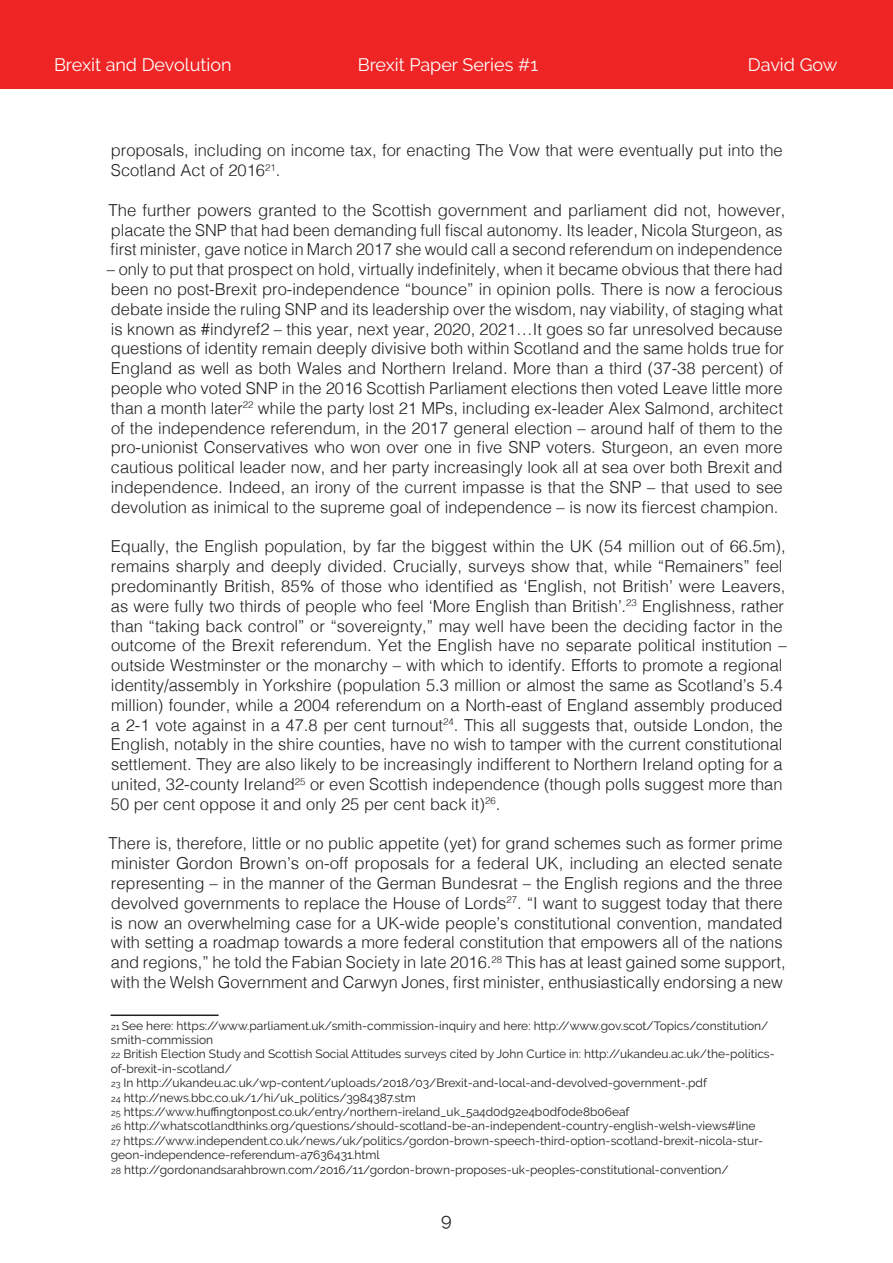
<style>
.page{position:relative;width:893px;height:1263px;background:#fff}
.page>*{position:absolute;margin:0;border:0;box-sizing:border-box;transform-origin:0 0}
.t1{font:18px "Raleway";color:#fff}
.t2{font:18px "Raleway";color:#231f20}
.t3{font:300 16.5px/19.8px "Helvetica";color:#231f20}
.t4{font:12px/14.4px "Raleway";color:#231f20}
.s1{font-size:9px}
</style>
<div class="page">
<div style="left:0;top:0;width:893px;height:89px;background:#ee2524"></div>
<hr style="left:111px;top:1014px;width:108px;height:2px;background:#231f20">
<p class="t1" style="left:54px;top:54px;width:179px">Brexit and Devolution</p>
<p class="t1" style="left:358px;top:54px;width:182px">Brexit Paper Series #1</p>
<p class="t1" style="left:748px;top:54px;width:91px">David Gow</p>
<p class="t3" style="left:111px;top:139px;width:673px">proposals, including on income tax, for enacting The Vow that were eventually put into the<br>Scotland Act of 2016<sup>21</sup>.</p>
<p class="t3" style="left:109px;top:199px;width:678px">The further powers granted to the Scottish government and parliament did not, however, placate the SNP that had been demanding full fiscal autonomy. Its leader, Nicola Sturgeon, as first minister, gave notice in March 2017 she would call a second referendum on independence</p>
<p class="t3" style="left:107px;top:258px;width:678px;text-align:justify">– only to put that prospect on hold, virtually indefinitely, when it became obvious that there had been no post-Brexit pro-independence “bounce” in opinion polls. There is now a ferocious debate inside the ruling SNP and its leadership over the wisdom, nay viability, of staging what is known as #indyref2 – this year, next year, 2020, 2021…It goes so far unresolved because questions of identity remain deeply divisive both within Scotland and the same holds true for England as well as both Wales and Northern Ireland. More than a third (37-38 percent) of people who voted SNP in the 2016 Scottish Parliament elections then voted Leave little more than a month later<sup>22</sup> while the party lost 21 MPs, including ex-leader Alex Salmond, architect of the independence referendum, in the 2017 general election – around half of them to the pro-unionist Conservatives who won over one in five SNP voters. Sturgeon, an even more cautious political leader now, and her party increasingly look all at sea over both Brexit and independence. Indeed, an irony of the current impasse is that the SNP – that used to see devolution as inimical to the supreme goal of independence – is now its fiercest champion.</p>
<p class="t3" style="left:111px;top:535px;width:677px">Equally, the English population, by far the biggest within the UK (54 million out of 66.5m), remains sharply and deeply divided. Crucially, surveys show that, while “Remainers” feel predominantly British, 85% of those who identified as ‘English, not British’ were Leavers, as were fully two thirds of people who feel ‘More English than British’.<sup>23</sup> Englishness, rather than “taking back control” or “sovereignty,” may well have been the deciding factor in the outcome of the Brexit referendum. Yet the English have no separate political institution – outside Westminster or the monarchy – with which to identify. Efforts to promote a regional identity/assembly in Yorkshire (population 5.3 million or almost the same as Scotland’s 5.4 million) founder, while a 2004 referendum on a North-east of England assembly produced a 2-1 vote against in a 47.8 per cent turnout<sup>24</sup>. This all suggests that, outside London, the English, notably in the shire counties, have no wish to tamper with the current constitutional settlement. They are also likely to be increasingly indifferent to Northern Ireland opting for a united, 32-county Ireland<sup>25</sup> or even Scottish independence (though polls suggest more than 50 per cent oppose it and only 25 per cent back it)<sup>26</sup>.</p>
<p class="t3" style="left:109px;top:832px;width:678px">There is, therefore, little or no public appetite (yet) for grand schemes such as former prime minister Gordon Brown’s on-off proposals for a federal UK, including an elected senate representing – in the manner of the German Bundesrat – the English regions and the three devolved governments to replace the House of Lords<sup>27</sup>. “I want to suggest today that there is now an overwhelming case for a UK-wide people’s constitutional convention, mandated with setting a roadmap towards a more federal constitution that empowers all of the nations and regions,” he told the Fabian Society in late 2016.<sup>28</sup> This has at least gained some support, with the Welsh Government and Carwyn Jones, first minister, enthusiastically endorsing a new</p>
<p class="t4" style="left:111px;top:1018px;width:666px"><span class="s1">21</span> See here: https://www.parliament.uk/smith-commission-inquiry and here: http://www.gov.scot/Topics/constitution/ smith-commission<br><span class="s1">22</span> British Election Study and Scottish Social Attitudes surveys cited by John Curtice in: http://ukandeu.ac.uk/the-politics&shy;of-brexit-in-scotland/<br><span class="s1">23</span> In http://ukandeu.ac.uk/wp-content/uploads/2018/03/Brexit-and-local-and-devolved-government-.pdf<br><span class="s1">24</span> http://news.bbc.co.uk/1/hi/uk_politics/3984387.stm<br><span class="s1">25</span> https://www.huffingtonpost.co.uk/entry/northern-ireland_uk_5a4d0d92e4b0df0de8b06eaf<br><span class="s1">26</span> http://whatscotlandthinks.org/questions/should-scotland-be-an-independent-country-english-welsh-views#line<br><span class="s1">27</span> https://www.independent.co.uk/news/uk/politics/gordon-brown-speech-third-option-scotland-brexit-nicola-stur&shy;geon-independence-referendum-a7636431.html<br><span class="s1">28</span> http://gordonandsarahbrown.com/2016/11/gordon-brown-proposes-uk-peoples-constitutional-convention/</p>
<p class="t2" style="left:441px;top:1209px;width:12px">9</p>
</div>
